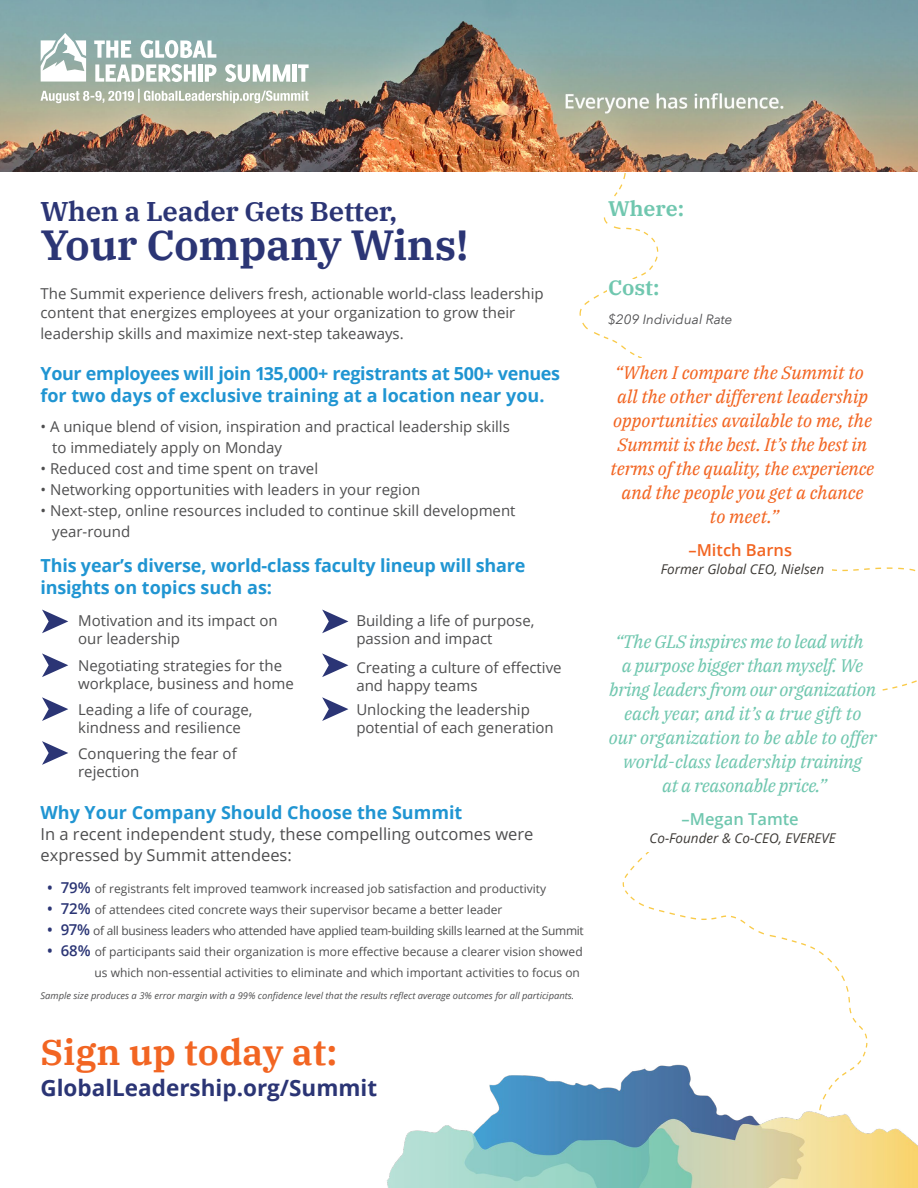
<style>
.page{position:relative;width:918px;height:1188px;background:#fff}
.page>*{position:absolute;margin:0;border:0;box-sizing:border-box;transform-origin:0 0}
.t1{font:600 42px "IBM Plex Serif";letter-spacing:-.01em;color:#2b3575}
.t2{font:600 36px "IBM Plex Serif";color:#f26522}
.t3{font:600 27px "IBM Plex Serif";letter-spacing:-.01em;color:#2b3575}
.t4{font:700 22.5px "Open Sans";color:#2b3575}
.t5{font:600 21px "IBM Plex Serif";color:#70c7af}
.t6{font:700 18px/22.5px "Open Sans";letter-spacing:-.01em;color:#2095d2}
.t7{font:italic 18px/24px "IBM Plex Serif";letter-spacing:-.02em;color:#70c7af;text-align:center}
.t8{font:italic 18px/24px "IBM Plex Serif";color:#f26522;text-align:center}
.t9{font:16.5px/21px "Open Sans";color:#4e4e4f}
.t10{font:600 16.5px "Open Sans";color:#f26522}
.t11{font:600 16.5px "Open Sans";color:#70c7af}
.t12{font:15px/18px "Open Sans";color:#4e4e4f}
.t13{font:italic 13.5px "Open Sans";color:#3d3a36}
.t14{font:italic 13.5px "Avenir Next";color:#4d4d4f}
.t15{font:12px/21px "Open Sans";color:#4e4e4f;text-align:right}
.t16{font:12px "Open Sans";letter-spacing:-.025em;color:#4e4e4f}
.t17{font:italic 9.3px "Open Sans";color:#4e4e4f}
.s1{font-weight:600;font-size:15px;color:#2b3575}
</style>
<div class="page">
<img style="left:387px;top:1060px;width:531px;height:128px">
<img style="left:0;top:0;width:918px;height:172px">
<svg style="left:41px;top:89px;width:268px;height:14px"></svg>
<svg style="left:94px;top:40px;width:37px;height:18px"></svg>
<svg style="left:141px;top:40px;width:75px;height:18px"></svg>
<svg style="left:95px;top:64px;width:101px;height:18px"></svg>
<hr style="left:198px;top:64px;width:4px;height:18px;background:#fff">
<svg style="left:205px;top:64px;width:11px;height:18px"></svg>
<svg style="left:225px;top:64px;width:65px;height:18px"></svg>
<hr style="left:293px;top:64px;width:4px;height:18px;background:#fff">
<svg style="left:298px;top:64px;width:11px;height:18px"></svg>
<svg style="left:41px;top:33px;width:45px;height:49px"></svg>
<svg style="left:42px;top:610px;width:26px;height:23px"></svg>
<svg style="left:322px;top:610px;width:26px;height:23px"></svg>
<svg style="left:42px;top:653px;width:26px;height:24px"></svg>
<svg style="left:322px;top:653px;width:26px;height:24px"></svg>
<svg style="left:42px;top:697px;width:26px;height:24px"></svg>
<svg style="left:322px;top:697px;width:26px;height:24px"></svg>
<svg style="left:42px;top:741px;width:26px;height:24px"></svg>
<h3 class="t3" style="left:40px;top:190px;width:358px">When a Leader Gets Better,</h3>
<h1 class="t1" style="left:40px;top:212px;width:430px">Your Company Wins!</h1>
<p class="t12" style="left:40px;top:283px;width:505px;line-height:19.5px">The Summit experience delivers fresh, actionable world-class leadership content that energizes employees at your organization to grow their</p>
<p class="t12" style="left:40px;top:324px;width:365px">leadership skills and maximize next-step takeaways.</p>
<p class="t6" style="left:40px;top:362px;width:521px">Your employees will join 135,000+ registrants at 500+ venues for two days of exclusive training at a location near you.</p>
<p class="t12" style="left:52px;top:416px;width:459px;line-height:21px;text-indent:-12px">• A unique blend of vision, inspiration and practical leadership skills to immediately apply on Monday</p>
<p class="t12" style="left:40px;top:459px;width:279px">• Reduced cost and time spent on travel</p>
<p class="t12" style="left:40px;top:480px;width:381px">• Networking opportunities with leaders in your region</p>
<p class="t12" style="left:52px;top:500px;width:465px;line-height:21px;text-indent:-12px">• Next-step, online resources included to continue skill development year-round</p>
<p class="t6" style="left:40px;top:554px;width:487px">This year’s diverse, world-class faculty lineup will share insights on topics such as:</p>
<p class="t12" style="left:78px;top:612px;width:201px">Motivation and its impact on our leadership</p>
<p class="t12" style="left:356px;top:612px;width:180px">Building a life of purpose, passion and impact</p>
<p class="t12" style="left:78px;top:656px;width:217px">Negotiating strategies for the workplace, business and home</p>
<p class="t12" style="left:356px;top:658px;width:207px">Creating a culture of effective and happy teams</p>
<p class="t12" style="left:78px;top:700px;width:176px">Leading a life of courage, kindness and resilience</p>
<p class="t12" style="left:78px;top:744px;width:160px">Conquering the fear of rejection</p>
<p class="t12" style="left:356px;top:700px;width:199px">Unlocking the leadership potential of each generation</p>
<p class="t6" style="left:40px;top:801px;width:423px">Why Your Company Should Choose the Summit</p>
<p class="t9" style="left:40px;top:824px;width:494px">In a recent independent study, these compelling outcomes were expressed by Summit attendees:</p>
<p class="t15" style="left:47px;top:878px;width:500px"><span class="s1">• 79%</span> of registrants felt improved teamwork increased job satisfaction and productivity</p>
<p class="t15" style="left:47px;top:899px;width:457px"><span class="s1">• 72%</span> of attendees cited concrete ways their supervisor became a better leader</p>
<p class="t16" style="left:47px;top:922px;width:538px"><span class="s1">• 97%</span> of all business leaders who attended have applied team-building skills learned at the Summit</p>
<p class="t15" style="left:47px;top:941px;width:537px"><span class="s1">• 68%</span> of participants said their organization is more effective because a clearer vision showed us which non-essential activities to eliminate and which important activities to focus on</p>
<p class="t17" style="left:40px;top:990px;width:535px">Sample size produces a 3% error margin with a 99% confidence level that the results reflect average outcomes for all participants.</p>
<h2 class="t2" style="left:40px;top:1024px;width:298px">Sign up today at:</h2>
<h3 class="t4" style="left:40px;top:1072px;width:338px">GlobalLeadership.org/Summit</h3>
<h3 class="t5" style="left:608px;top:192px;width:78px">Where:</h3>
<h3 class="t5" style="left:608px;top:271px;width:53px">Cost:</h3>
<p class="t14" style="left:608px;top:308px;width:126px">$209 Individual Rate</p>
<p class="t8" style="left:611px;top:359px;width:265px">“When I compare the Summit to all the other different leadership opportunities available to me, the<br>Summit is the best. It’s the best in terms of the quality, the experience and the people you get a chance<br>to meet.”</p>
<p class="t10" style="left:688px;top:539px;width:105px">–Mitch Barns</p>
<p class="t13" style="left:661px;top:560px;width:165px">Former Global CEO, Nielsen</p>
<p class="t7" style="left:609px;top:628px;width:270px">“The GLS inspires me to lead with<br>a purpose bigger than myself. We bring leaders from our organization each year, and it’s a true gift to our organization to be able to offer world-class leadership training<br>at a reasonable price.”</p>
<p class="t11" style="left:682px;top:808px;width:119px">–Megan Tamte</p>
<p class="t13" style="left:650px;top:829px;width:188px">Co-Founder &amp; Co-CEO, EVEREVE</p>
</div>
